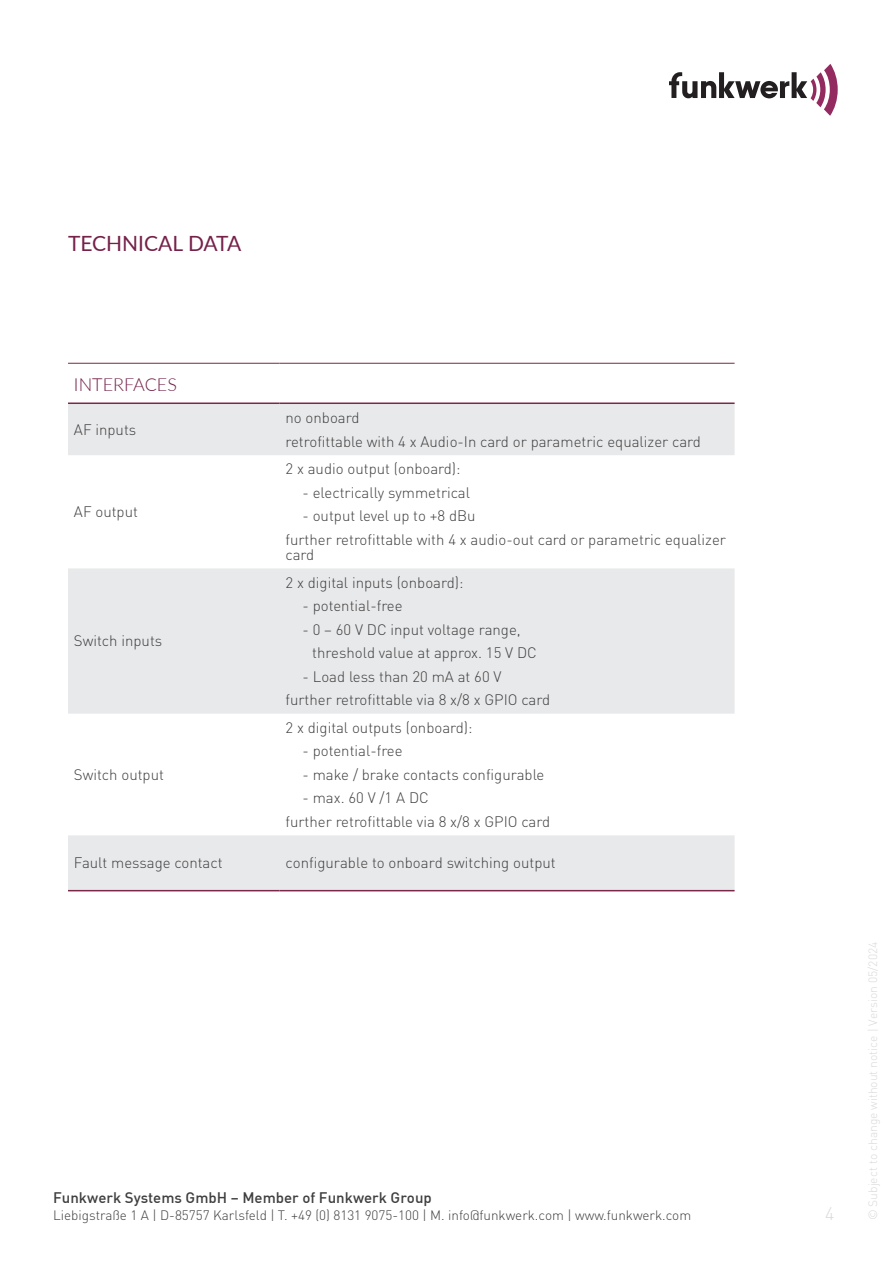
<style>
.page{position:relative;width:893px;height:1263px;background:#fff}
.page>*{position:absolute;margin:0;border:0;box-sizing:border-box;transform-origin:0 0}
.t1{font:21px "Lato";color:#75214a}
.t2{font:300 18px "Lato";color:#75214a}
.t3{font:300 18px "DIN";color:#d9d9d9}
.Fließtext{font:300 15px/15px "DIN";color:#3e3e3f}
.t4{font:500 15px "DIN";color:#3e3e3f}
.t5{font:300 13.5px "DIN";color:#3e3e3f}
.t6{font:300 12px "DIN";color:#d9d9d9}
.s1{font-family:"DIN Medium";font-weight:400}
</style>
<div class="page">
<svg style="left:669px;top:64px;width:169px;height:52px"></svg>
<svg style="left:68px;top:404px;width:667px;height:486px;fill:#e8e9ea"></svg>
<hr style="left:68px;top:402px;width:212px;height:2px;background:#7a2748">
<hr style="left:280px;top:402px;width:455px;height:2px;background:#7a2748">
<hr style="left:68px;top:363px;width:212px;height:1px;background:#7a2748">
<hr style="left:280px;top:363px;width:455px;height:1px;background:#7a2748">
<hr style="left:68px;top:890px;width:212px;height:1px;background:#7a2748">
<hr style="left:280px;top:890px;width:455px;height:1px;background:#7a2748">
<p class="t1" style="left:68px;top:228px;width:175px">TECHNICAL DATA</p>
<p class="t2" style="left:74px;top:371px;width:104px">INTERFACES</p>
<p class="Fließtext" style="left:74px;top:422px;width:64px">AF inputs</p>
<p class="Fließtext" style="left:74px;top:504px;width:66px">AF output</p>
<p class="Fließtext" style="left:74px;top:633px;width:90px">Switch inputs</p>
<p class="Fließtext" style="left:74px;top:767px;width:91px">Switch output</p>
<p class="Fließtext" style="left:286px;top:410px;width:75px">no onboard</p>
<p class="Fließtext" style="left:286px;top:434px;width:417px">retrofittable with 4 x Audio-In card or parametric equalizer card</p>
<p class="Fließtext" style="left:286px;top:461px;width:177px">2 x audio output (onboard):</p>
<p class="Fließtext" style="left:303px;top:485px;width:169px">- electrically symmetrical</p>
<p class="Fließtext" style="left:303px;top:508px;width:174px">- output level up to +8 dBu</p>
<p class="Fließtext" style="left:286px;top:532px;width:442px">further retrofittable with 4 x audio-out card or parametric equalizer card</p>
<p class="Fließtext" style="left:286px;top:575px;width:179px">2 x digital inputs (onboard):</p>
<p class="Fließtext" style="left:303px;top:598px;width:102px">- potential-free</p>
<p class="Fließtext" style="left:303px;top:622px;width:220px">- 0 – 60 V DC input voltage range,</p>
<p class="Fließtext" style="left:312px;top:645px;width:226px">threshold value at approx. 15 V DC</p>
<p class="Fließtext" style="left:303px;top:669px;width:201px">- Load less than 20 mA at 60 V</p>
<p class="Fließtext" style="left:286px;top:692px;width:266px">further retrofittable via 8 x/8 x GPIO card</p>
<p class="Fließtext" style="left:286px;top:720px;width:189px">2 x digital outputs (onboard):</p>
<p class="Fließtext" style="left:303px;top:743px;width:102px">- potential-free</p>
<p class="Fließtext" style="left:303px;top:767px;width:243px">- make / brake contacts configurable</p>
<p class="Fließtext" style="left:303px;top:790px;width:128px">- max. 60 V /1 A DC</p>
<p class="Fließtext" style="left:286px;top:814px;width:266px">further retrofittable via 8 x/8 x GPIO card</p>
<p class="Fließtext" style="left:74px;top:855px;width:150px">Fault message contact</p>
<p class="Fließtext" style="left:286px;top:855px;width:272px">configurable to onboard switching output</p>
<p class="t4" style="left:53px;top:1188px;width:380px">Funkwerk Systems GmbH – <span class="s1">Member</span> of Funkwerk <span class="s1">Group</span></p>
<p class="t5" style="left:53px;top:1207px;width:640px">Liebigstraße 1 A | D-85757 Karlsfeld | T. +49 (0) 8131 9075-100 | M. info@funkwerk.com | www.funkwerk.com</p>
<p class="t3" style="left:825px;top:1203px;width:11px">4</p>
<p class="t6" style="left:865px;top:1220px;width:280px;rotate:-90deg">© Subject to change without notice | Version 05/2024</p>
</div>
